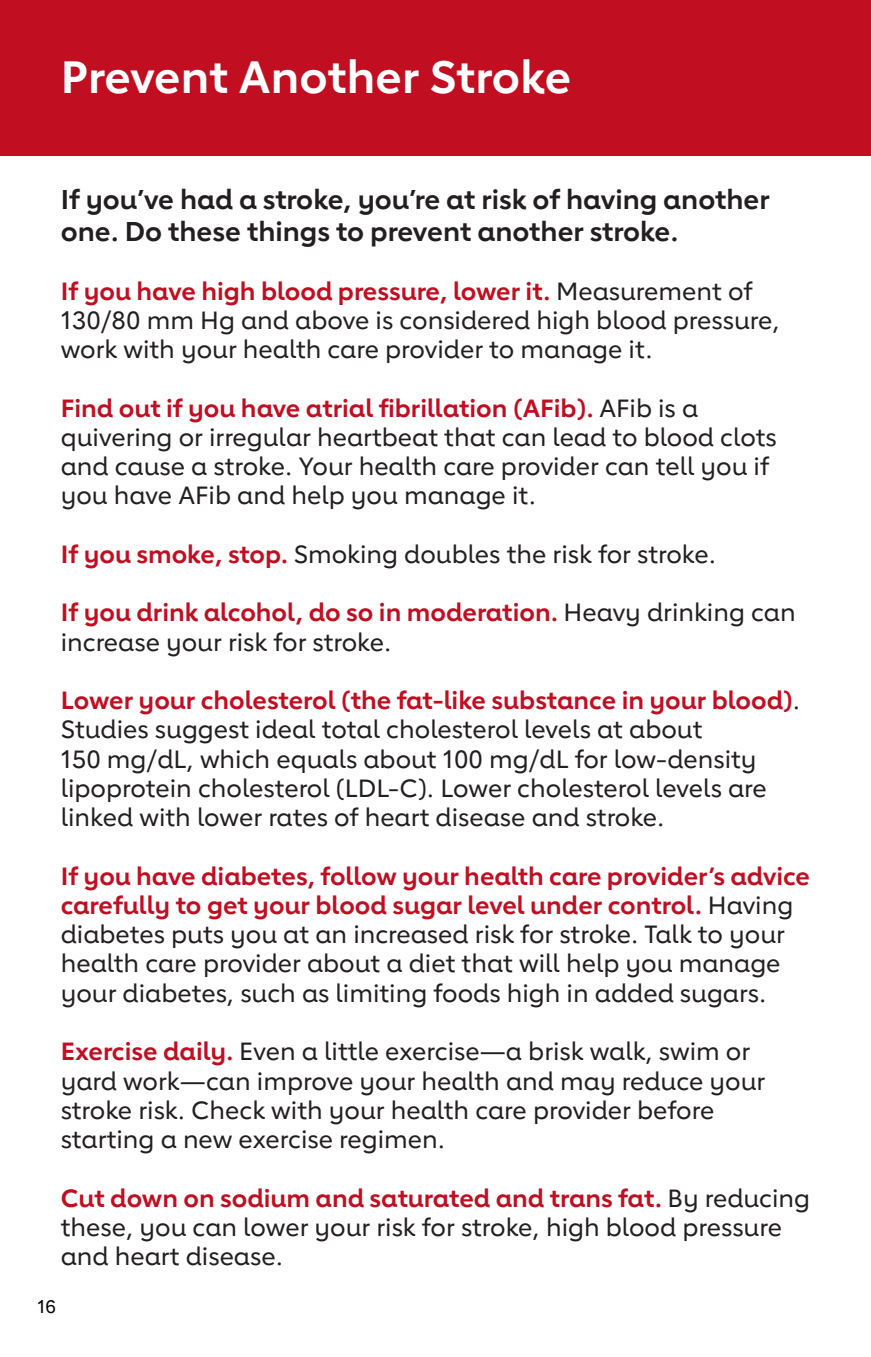
<style>
.page{position:relative;width:871px;height:1357px;background:#fff}
.page>*{position:absolute;margin:0;border:0;box-sizing:border-box;transform-origin:0 0}
.Heading{font:700 45px "Lub Dub";letter-spacing:.005em;color:#fff}
.Copy{font:700 27px/32.4px "Lub Dub";color:#231f20}
.Copy-2{font:500 24.75px/29.2px "Lub Dub";color:#231f20}
.t1{font:500 18px "Lub Dub";color:#000}
.s1{font-weight:700;color:#c10e21}
</style>
<div class="page">
<div style="left:0;top:0;width:871px;height:156px;background:#c10e21"></div>
<h2 class="Heading" style="left:61px;top:50px;width:512px">Prevent Another Stroke</h2>
<p class="Copy" style="left:61px;top:183px;width:710px">If you’ve had a stroke, you’re at risk of having another one. Do these things to prevent another stroke.</p>
<p class="Copy-2" style="left:61px;top:276px;width:720px"><span class="s1">If you have high blood pressure, lower it.</span> Measurement of<br>130/80 mm Hg and above is considered high blood pressure, work with your health care provider to manage it.</p>
<p class="Copy-2" style="left:61px;top:393px;width:717px"><span class="s1">Find out if you have atrial fibrillation (AFib).</span> AFib is a quivering or irregular heartbeat that can lead to blood clots and cause a stroke. Your health care provider can tell you if you have AFib and help you manage it.</p>
<p class="Copy-2" style="left:61px;top:539px;width:657px"><span class="s1">If you smoke, stop.</span> Smoking doubles the risk for stroke.</p>
<p class="Copy-2" style="left:61px;top:598px;width:736px"><span class="s1">If you drink alcohol, do so in moderation.</span> Heavy drinking can increase your risk for stroke.</p>
<p class="Copy-2" style="left:61px;top:685px;width:741px"><span class="s1">Lower your cholesterol (the fat-like substance in your blood)</span>.<br>Studies suggest ideal total cholesterol levels at about<br>150 mg/dL, which equals about 100 mg/dL for low-density lipoprotein cholesterol (LDL-C). Lower cholesterol levels are linked with lower rates of heart disease and stroke.</p>
<p class="Copy-2" style="left:61px;top:861px;width:751px"><span class="s1">If you have diabetes, follow your health care provider’s advice carefully to get your blood sugar level under control.</span> Having diabetes puts you at an increased risk for stroke. Talk to your health care provider about a diet that will help you manage your diabetes, such as limiting foods high in added sugars.</p>
<p class="Copy-2" style="left:61px;top:1036px;width:706px"><span class="s1">Exercise daily.</span> Even a little exercise—a brisk walk, swim or yard work—can improve your health and may reduce your stroke risk. Check with your health care provider before starting a new exercise regimen.</p>
<p class="Copy-2" style="left:61px;top:1183px;width:751px"><span class="s1">Cut down on sodium and saturated and trans fat.</span> By reducing these, you can lower your risk for stroke, high blood pressure and heart disease.</p>
<p class="t1" style="left:37px;top:1296px;width:20px">16</p>
</div>
